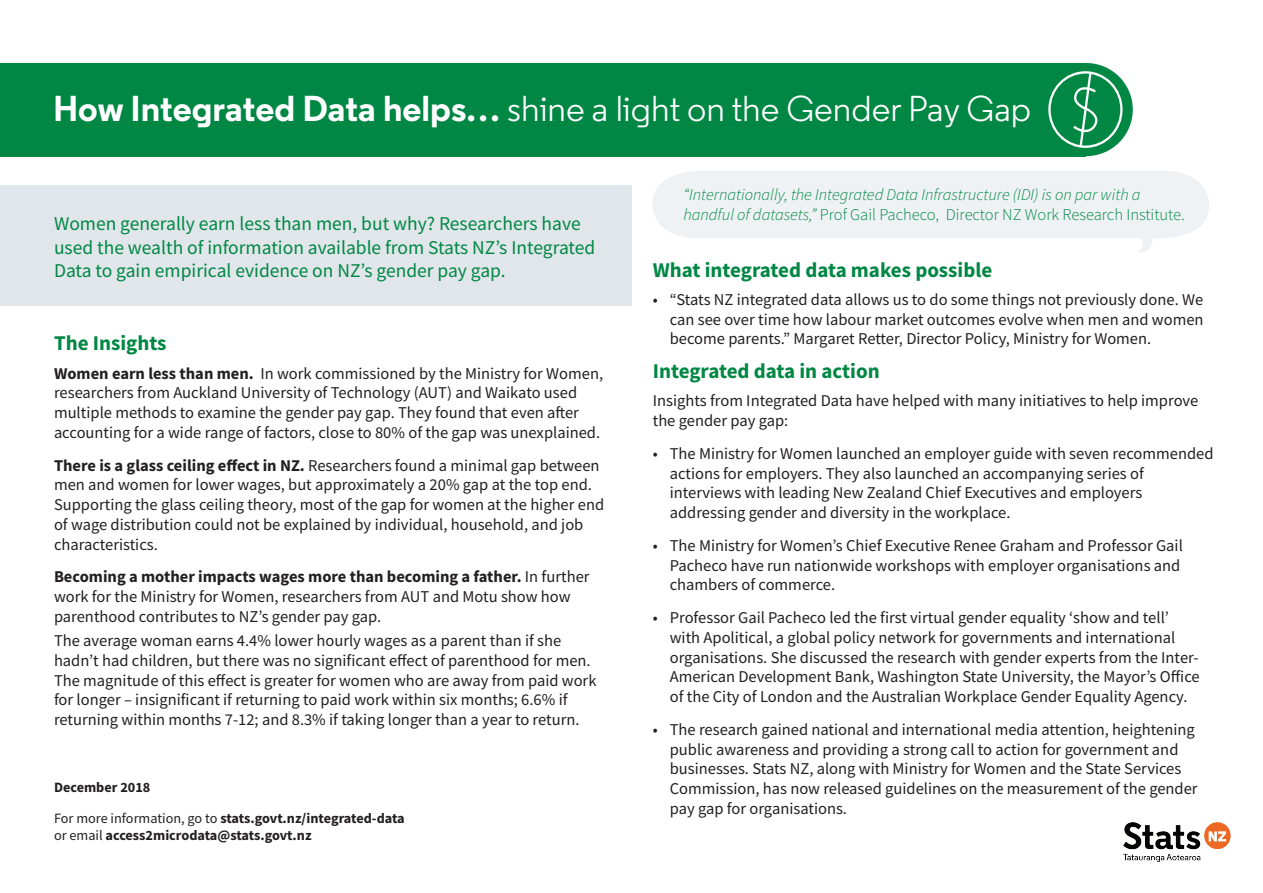
<style>
.page{position:relative;width:1263px;height:893px;background:#fff}
.page>*{position:absolute;margin:0;border:0;box-sizing:border-box;transform-origin:0 0}
.t1{font:36px "Regular";color:#fff}
.t2{font:700 21px "Source Sans Pro";color:#008744}
.t3{font:19.5px/23.4px "Source Sans Pro";color:#008744}
.t4{font:16.5px/19.8px "Source Sans Pro";color:#231f20}
.t5{font:italic 300 16.5px/19.8px "Source Sans Pro";color:#008744}
.t6{font:700 14.25px/17.1px "Source Sans Pro";color:#231f20}
.s1{font-weight:700}
.s2{font-weight:400}
.s3{font-style:normal}
</style>
<div class="page">
<div style="left:0;top:63px;width:1085px;height:93px;background:#008744"></div>
<div style="left:0;top:185px;width:631px;height:120px;background:#e0e6ea"></div>
<div style="left:1040px;top:63px;width:93px;height:93px;background:#008744;border-radius:50%"></div>
<img style="left:1123px;top:822px;width:108px;height:40px">
<svg style="left:1048px;top:71px;width:74px;height:77px"></svg>
<svg style="left:653px;top:171px;width:556px;height:81px;fill:#eef2f4"></svg>
<h1 class="t1" style="left:53px;top:86px;width:979px"><span class="s1">How Integrated Data helps…</span> shine a light on the Gender Pay Gap</h1>
<p class="t3" style="left:54px;top:212px;width:543px">Women generally earn less than men, but why? Researchers have used the wealth of information available from Stats NZ’s Integrated<br>Data to gain empirical evidence on NZ’s gender pay gap.</p>
<p class="t2" style="left:54px;top:329px;width:114px">The Insights</p>
<p class="t4" style="left:54px;top:363px;width:551px"><span class="s1">Women earn less than men.</span> In work commissioned by the Ministry for Women, researchers from Auckland University of Technology (AUT) and Waikato used multiple methods to examine the gender pay gap. They found that even after accounting for a wide range of factors, close to 80% of the gap was unexplained.</p>
<p class="t4" style="left:54px;top:455px;width:552px"><span class="s1">There is a glass ceiling effect in NZ.</span> Researchers found a minimal gap between men and women for lower wages, but approximately a 20% gap at the top end.<br>Supporting the glass ceiling theory, most of the gap for women at the higher end of wage distribution could not be explained by individual, household, and job characteristics.</p>
<p class="t4" style="left:54px;top:567px;width:537px"><span class="s1">Becoming a mother impacts wages more than becoming a father.</span> In further work for the Ministry for Women, researchers from AUT and Motu show how parenthood contributes to NZ’s gender pay gap.</p>
<p class="t4" style="left:54px;top:631px;width:544px">The average woman earns 4.4% lower hourly wages as a parent than if she hadn’t had children, but there was no significant effect of parenthood for men.<br>The magnitude of this effect is greater for women who are away from paid work for longer – insignificant if returning to paid work within six months; 6.6% if returning within months 7-12; and 8.3% if taking longer than a year to return.</p>
<p class="t6" style="left:54px;top:779px;width:98px">December 2018</p>
<p class="t6" style="left:54px;top:809px;width:352px"><span class="s2">For more information, go to</span> stats.govt.nz/integrated-data <span class="s2">or email</span> access2microdata@stats.govt.nz</p>
<p class="t5" style="left:683px;top:185px;width:503px">“Internationally, the Integrated Data Infrastructure (IDI) is on par with a handful of datasets,” <span class="s3">Prof Gail Pacheco, Director NZ Work Research Institute.</span></p>
<p class="t2" style="left:653px;top:255px;width:341px">What integrated data makes possible</p>
<p class="t4" style="left:670px;top:289px;width:535px;text-align:justify;text-indent:-17px">• “Stats NZ integrated data allows us to do some things not previously done. We can see over time how labour market outcomes evolve when men and women become parents.” Margaret Retter, Director Policy, Ministry for Women.</p>
<p class="t2" style="left:653px;top:357px;width:228px">Integrated data in action</p>
<p class="t4" style="left:653px;top:391px;width:547px">Insights from Integrated Data have helped with many initiatives to help improve the gender pay gap:</p>
<p class="t4" style="left:670px;top:443px;width:545px;text-indent:-17px">• The Ministry for Women launched an employer guide with seven recommended actions for employers. They also launched an accompanying series of interviews with leading New Zealand Chief Executives and employers addressing gender and diversity in the workplace.</p>
<p class="t4" style="left:670px;top:535px;width:515px;text-indent:-17px">• The Ministry for Women’s Chief Executive Renee Graham and Professor Gail<br>Pacheco have run nationwide workshops with employer organisations and chambers of commerce.</p>
<p class="t4" style="left:670px;top:607px;width:531px;text-indent:-17px">• Professor Gail Pacheco led the first virtual gender equality ‘show and tell’ with Apolitical, a global policy network for governments and international organisations. She discussed the research with gender experts from the Inter-American Development Bank, Washington State University, the Mayor’s Office of the City of London and the Australian Workplace Gender Equality Agency.</p>
<p class="t4" style="left:670px;top:719px;width:529px;text-indent:-17px">• The research gained national and international media attention, heightening public awareness and providing a strong call to action for government and businesses. Stats NZ, along with Ministry for Women and the State Services Commission, has now released guidelines on the measurement of the gender pay gap for organisations.</p>
</div>
